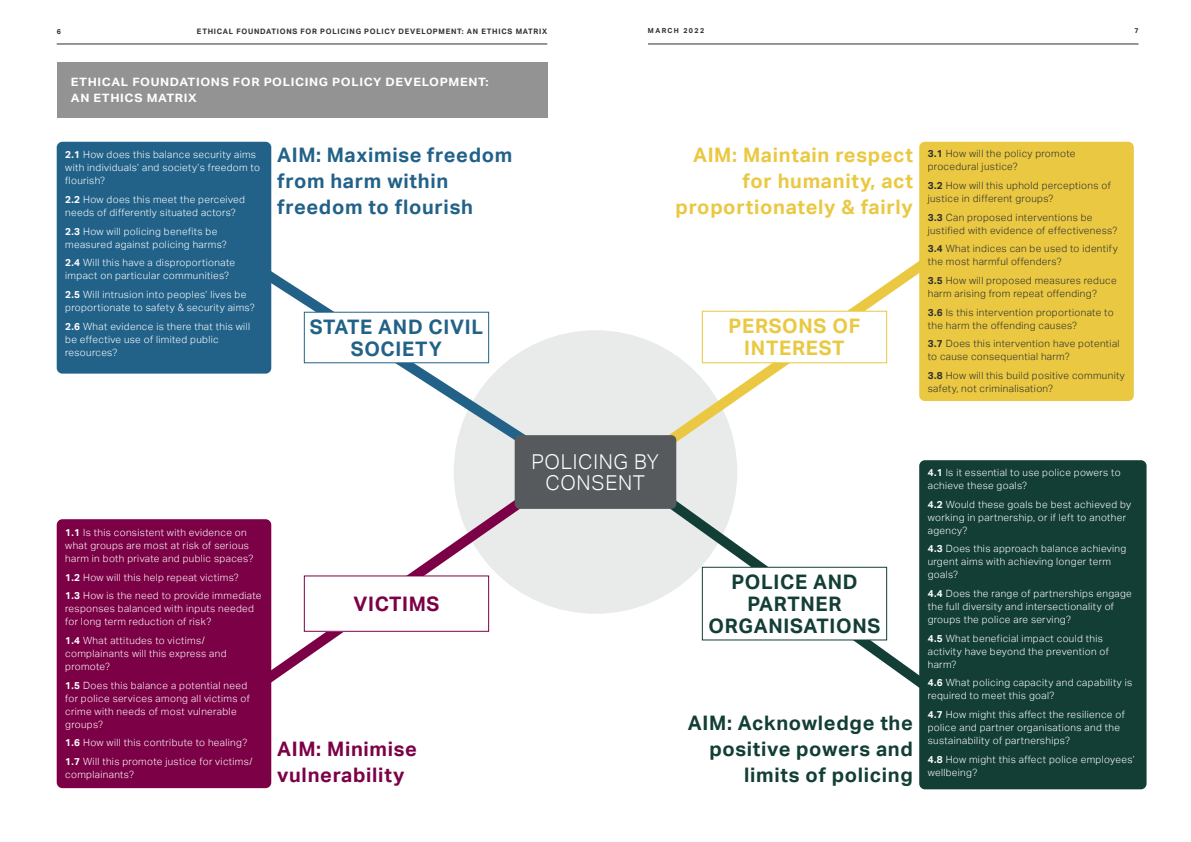
<style>
.page{position:relative;width:1191px;height:842px;background:#fff}
.page>*{position:absolute;margin:0;border:0;box-sizing:border-box;transform-origin:0 0}
.t1{font:300 20.5px/20.5px "Aktiv Grotesk";letter-spacing:.035em;color:#fff;text-align:center}
.t2{font:700 20px/26px "Aktiv Grotesk";letter-spacing:.035em;color:#123e35;text-align:right}
.t3{font:700 20px/26px "Aktiv Grotesk";letter-spacing:.035em;color:#eac841;text-align:right}
.t4{font:700 20px/26px "Aktiv Grotesk";letter-spacing:.035em;color:#226289;text-align:center}
.t5{font:700 20px/26px "Aktiv Grotesk";letter-spacing:.035em;color:#7c0046}
.t6{font:700 11.5px/16px "Aktiv Grotesk";letter-spacing:.05em;color:#fff;scale:1.1 1}
.t7{font:300 10px/13px "Aktiv Grotesk";letter-spacing:.035em;color:#fff}
.t8{font:300 10px/13px "Aktiv Grotesk";letter-spacing:.035em;color:#2e2f31}
.t9{font:700 7.5px "Aktiv Grotesk";letter-spacing:.1em;color:#2e2f31}
.t10{font:700 7px "Aktiv Grotesk";letter-spacing:.2em;color:#2e2f31}
.s1{font-weight:700}
</style>
<div class="page">
<hr style="left:57px;top:44px;width:490px;height:1px;background:#2e2f31">
<hr style="left:648px;top:44px;width:490px;height:1px;background:#2e2f31">
<div style="left:454px;top:330px;width:283px;height:284px;background:#e9eaea;border-radius:50%"></div>
<svg style="left:269px;top:489px;width:263px;height:208px"></svg>
<svg style="left:659px;top:489px;width:260px;height:199px"></svg>
<svg style="left:659px;top:261px;width:262px;height:193px"></svg>
<svg style="left:269px;top:260px;width:269px;height:194px"></svg>
<div style="left:515px;top:435px;width:161px;height:74px;background:#575a5c;border-radius:5px"></div>
<div style="left:57px;top:519px;width:214px;height:269px;background:#7c0046;border-radius:6px"></div>
<div style="left:304px;top:576px;width:184px;height:55px;background:#fff"></div>
<div style="left:304px;top:575px;width:185px;height:57px;border:1px solid #7c0046"></div>
<div style="left:57px;top:142px;width:214px;height:232px;background:#226289;border-radius:6px"></div>
<div style="left:304px;top:312px;width:184px;height:51px;background:#fff"></div>
<div style="left:919px;top:142px;width:214px;height:259px;background:#eac841;border-radius:6px"></div>
<div style="left:919px;top:460px;width:227px;height:329px;background:#123e35;border-radius:6px"></div>
<div style="left:57px;top:62px;width:490px;height:56px;background:#939393"></div>
<div style="left:702px;top:311px;width:184px;height:52px;background:#fff"></div>
<div style="left:702px;top:311px;width:185px;height:52px;border:1px solid #eac841"></div>
<div style="left:702px;top:567px;width:184px;height:73px;background:#fff"></div>
<div style="left:702px;top:567px;width:185px;height:73px;border:1px solid #123e35"></div>
<p class="t10" style="left:57px;top:27px;width:6px">6</p>
<p class="t9" style="left:197px;top:27px;width:352px">ETHICAL FOUNDATIONS FOR POLICING POLICY DEVELOPMENT: AN ETHICS MATRIX</p>
<p class="t10" style="left:648px;top:27px;width:58px">MARCH 2022</p>
<p class="t10" style="left:1134px;top:27px;width:6px">7</p>
<p class="t6" style="left:71px;top:74px;width:381px">ETHICAL FOUNDATIONS FOR POLICING POLICY DEVELOPMENT:<br>AN ETHICS MATRIX</p>
<h2 class="t4" style="left:277px;top:142px;width:237px;text-align:left">AIM: Maximise freedom from harm within freedom to flourish</h2>
<p class="t7" style="left:65px;top:148px;width:196px"><span class="s1">2.1</span> How does this balance security aims with individuals’ and society’s freedom to flourish?</p>
<p class="t7" style="left:65px;top:193px;width:181px"><span class="s1">2.2</span> How does this meet the perceived needs of differently situated actors?</p>
<p class="t7" style="left:65px;top:225px;width:163px"><span class="s1">2.3</span> How will policing benefits be measured against policing harms?</p>
<p class="t7" style="left:65px;top:256px;width:171px"><span class="s1">2.4</span> Will this have a disproportionate impact on particular communities?</p>
<p class="t7" style="left:65px;top:288px;width:191px"><span class="s1">2.5</span> Will intrusion into peoples’ lives be proportionate to safety &amp; security aims?</p>
<p class="t7" style="left:65px;top:320px;width:186px"><span class="s1">2.6</span> What evidence is there that this will be effective use of limited public resources?</p>
<h2 class="t4" style="left:310px;top:316px;width:175px;line-height:22px">STATE AND CIVIL<br>SOCIETY</h2>
<h2 class="t3" style="left:675px;top:142px;width:239px">AIM: Maintain respect for humanity, act proportionately &amp; fairly</h2>
<h2 class="t3" style="left:728px;top:315px;width:133px;line-height:22px;text-align:center">PERSONS OF<br>INTEREST</h2>
<p class="t8" style="left:927px;top:147px;width:149px"><span class="s1">3.1</span> How will the policy promote procedural justice?</p>
<p class="t8" style="left:927px;top:179px;width:184px"><span class="s1">3.2</span> How will this uphold perceptions of justice in different groups?</p>
<p class="t8" style="left:927px;top:211px;width:191px"><span class="s1">3.3</span> Can proposed interventions be justified with evidence of effectiveness?</p>
<p class="t8" style="left:927px;top:242px;width:191px"><span class="s1">3.4</span> What indices can be used to identify the most harmful offenders?</p>
<p class="t8" style="left:927px;top:274px;width:190px"><span class="s1">3.5</span> How will proposed measures reduce harm arising from repeat offending?</p>
<p class="t8" style="left:927px;top:306px;width:187px"><span class="s1">3.6</span> Is this intervention proportionate to the harm the offending causes?</p>
<p class="t8" style="left:927px;top:337px;width:193px"><span class="s1">3.7</span> Does this intervention have potential to cause consequential harm?</p>
<p class="t8" style="left:927px;top:369px;width:199px"><span class="s1">3.8</span> How will this build positive community safety, not criminalisation?</p>
<p class="t7" style="left:65px;top:526px;width:190px"><span class="s1">1.1</span> Is this consistent with evidence on what groups are most at risk of serious harm in both private and public spaces?</p>
<p class="t7" style="left:65px;top:568px;width:198px;line-height:18.7px"><span class="s1">1.2</span> How will this help repeat victims?<br><span class="s1">1.3</span> How is the need to provide immediate</p>
<p class="t7" style="left:65px;top:602px;width:190px">responses balanced with inputs needed for long term reduction of risk?</p>
<p class="t7" style="left:65px;top:634px;width:163px"><span class="s1">1.4</span> What attitudes to victims/ complainants will this express and promote?</p>
<p class="t7" style="left:65px;top:679px;width:186px"><span class="s1">1.5</span> Does this balance a potential need for police services among all victims of crime with needs of most vulnerable groups?</p>
<p class="t7" style="left:65px;top:733px;width:189px;line-height:18.7px"><span class="s1">1.6</span> How will this contribute to healing?<br><span class="s1">1.7</span> Will this promote justice for victims/</p>
<p class="t7" style="left:65px;top:768px;width:70px">complainants?</p>
<h2 class="t5" style="left:353px;top:591px;width:88px">VICTIMS</h2>
<h2 class="t5" style="left:277px;top:736px;width:141px">AIM: Minimise vulnerability</h2>
<h1 class="t1" style="left:531px;top:452px;width:129px">POLICING BY<br>CONSENT</h1>
<h2 class="t2" style="left:708px;top:571px;width:173px;line-height:22px;text-align:center">POLICE AND<br>PARTNER<br>ORGANISATIONS</h2>
<h2 class="t2" style="left:688px;top:710px;width:226px">AIM: Acknowledge the positive powers and limits of policing</h2>
<p class="t7" style="left:927px;top:466px;width:194px"><span class="s1">4.1</span> Is it essential to use police powers to achieve these goals?</p>
<p class="t7" style="left:927px;top:498px;width:205px"><span class="s1">4.2</span> Would these goals be best achieved by working in partnership, or if left to another agency?</p>
<p class="t7" style="left:927px;top:542px;width:200px"><span class="s1">4.3</span> Does this approach balance achieving urgent aims with achieving longer term goals?</p>
<p class="t7" style="left:927px;top:587px;width:206px"><span class="s1">4.4</span> Does the range of partnerships engage the full diversity and intersectionality of groups the police are serving?</p>
<p class="t7" style="left:927px;top:632px;width:183px"><span class="s1">4.5</span> What beneficial impact could this activity have beyond the prevention of harm?</p>
<p class="t7" style="left:927px;top:676px;width:206px"><span class="s1">4.6</span> What policing capacity and capability is required to meet this goal?</p>
<p class="t7" style="left:927px;top:708px;width:198px"><span class="s1">4.7</span> How might this affect the resilience of police and partner organisations and the sustainability of partnerships?</p>
<p class="t7" style="left:927px;top:753px;width:209px"><span class="s1">4.8</span> How might this affect police employees’ wellbeing?</p>
</div>
